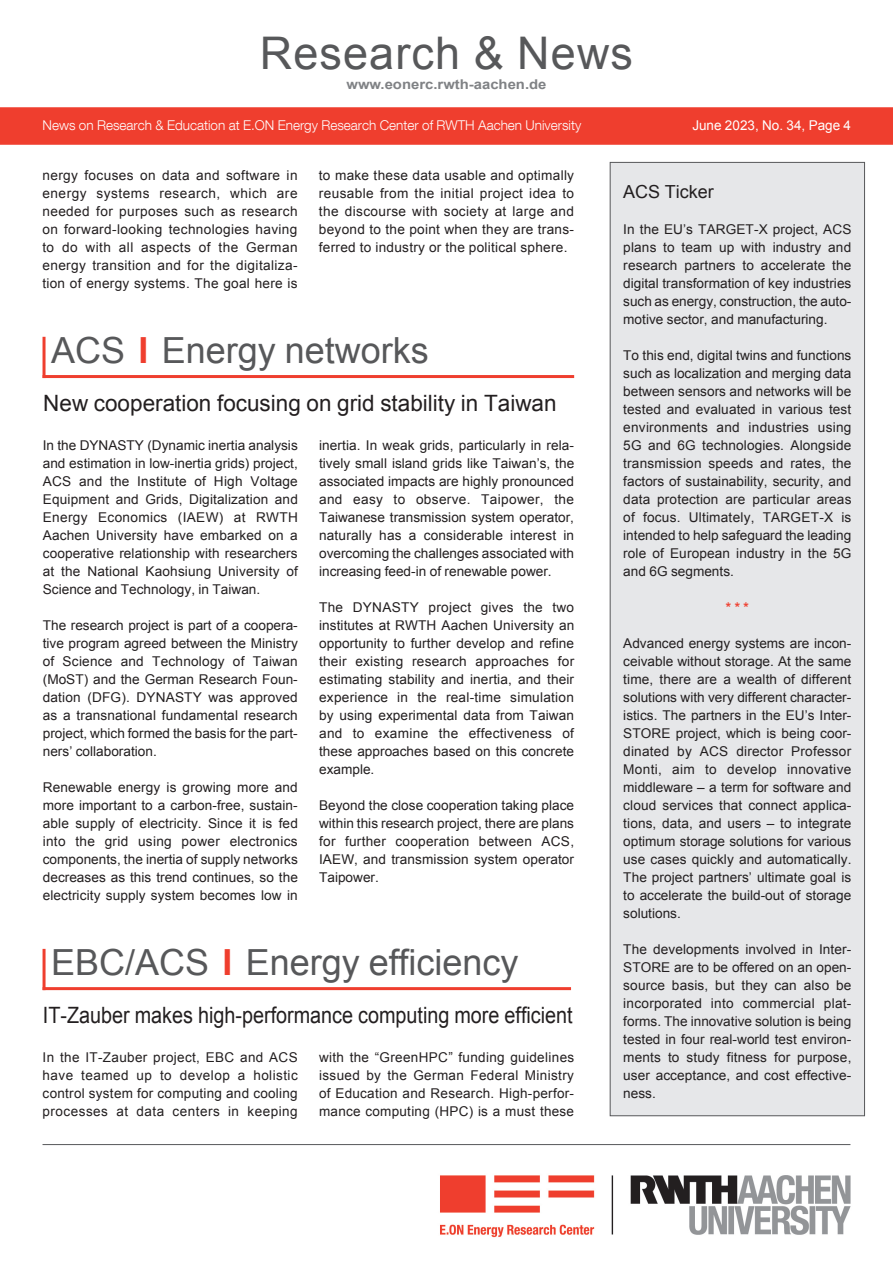
<style>
.page{position:relative;width:893px;height:1263px;background:#fff}
.page>*{position:absolute;margin:0;border:0;box-sizing:border-box;transform-origin:0 0}
.t1{font:45px "Arial";letter-spacing:.025em;color:#57585a}
.t2{font:36px "Arial";color:#57585a}
.t3{font:22.5px "Arial";color:#231f20;scale:.88 1}
.t4{font:22.5px "Arial";color:#231f20}
.t5{font:18px "Arial";color:#231f20}
.t6{font:13.5px/18px "Arial";letter-spacing:.005em;color:#231f20;text-align:justify}
.t7{font:300 13.5px "Helvetica Neue LT Com";color:#fff}
.t8{font:700 13.5px "Arial";color:#808285;scale:1.1 1}
.t9{font:13.5px "Arial";color:#fff}
.t10{font:700 13.5px "Arial";color:#ef3e2e}
.s1{font-weight:700;color:#ef3e2e}
</style>
<div class="page">
<img style="left:440px;top:1175px;width:411px;height:63px">
<div style="left:0;top:107px;width:893px;height:38px;background:#ef3e2e"></div>
<hr style="left:43px;top:1144px;width:807px;height:1px;background:#57585a">
<hr style="left:43px;top:375px;width:531px;height:3px;background:#ef3e2e">
<hr style="left:43px;top:337px;width:3px;height:41px;background:#ef3e2e">
<hr style="left:43px;top:987px;width:528px;height:3px;background:#ef3e2e">
<hr style="left:43px;top:949px;width:3px;height:41px;background:#ef3e2e">
<div style="left:610px;top:162px;width:254px;height:954px;background:#e6e7e9"></div>
<h1 class="t1" style="left:260px;top:23px;width:375px">Research &amp; News</h1>
<p class="t8" style="left:346px;top:76px;width:183px">www.eonerc.rwth-aachen.de</p>
<p class="t7" style="left:43px;top:117px;width:540px">News on Research &amp; Education at E.ON Energy Research Center of RWTH Aachen University</p>
<p class="t9" style="left:692px;top:117px;width:160px">June 2023, No. 34, Page 4</p>
<p class="t6" style="left:42px;top:166px;width:257px">nergy focuses on data and software in energy systems research, which are needed for purposes such as research on forward-looking technologies having to do with all aspects of the German energy transition and for the digitaliza&shy;tion of energy systems. The goal here is</p>
<p class="t6" style="left:319px;top:166px;width:257px">to make these data usable and optimally reusable from the initial project idea to the discourse with society at large and beyond to the point when they are trans&shy;ferred to industry or the political sphere.</p>
<h2 class="t2" style="left:51px;top:327px;width:379px">ACS <span class="s1">I</span> Energy networks</h2>
<h3 class="t4" style="left:43px;top:388px;width:515px">New cooperation focusing on grid stability in Taiwan</h3>
<p class="t6" style="left:43px;top:436px;width:257px">In the DYNASTY (Dynamic inertia analysis and estimation in low-inertia grids) project, ACS and the Institute of High Voltage Equipment and Grids, Digitalization and Energy Economics (IAEW) at RWTH Aachen University have embarked on a cooperative relationship with researchers at the National Kaohsiung University of Science and Technology, in Taiwan.</p>
<p class="t6" style="left:43px;top:616px;width:257px">The research project is part of a coopera&shy;tive program agreed between the Ministry of Science and Technology of Taiwan (MoST) and the German Research Foun&shy;dation (DFG). DYNASTY was approved as a transnational fundamental research project, which formed the basis for the part&shy;ners’ collaboration.</p>
<p class="t6" style="left:43px;top:778px;width:257px">Renewable energy is growing more and more important to a carbon-free, sustain&shy;able supply of electricity. Since it is fed into the grid using power electronics components, the inertia of supply networks decreases as this trend continues, so the electricity supply system becomes low in</p>
<p class="t6" style="left:319px;top:436px;width:257px">inertia. In weak grids, particularly in rela&shy;tively small island grids like Taiwan’s, the associated impacts are highly pronounced and easy to observe. Taipower, the Taiwanese transmission system operator, naturally has a considerable interest in overcoming the challenges associated with increasing feed-in of renewable power.</p>
<p class="t6" style="left:319px;top:598px;width:257px">The DYNASTY project gives the two institutes at RWTH Aachen University an opportunity to further develop and refine their existing research approaches for estimating stability and inertia, and their experience in the real-time simulation by using experimental data from Taiwan and to examine the effectiveness of these approaches based on this concrete example.</p>
<p class="t6" style="left:319px;top:796px;width:257px">Beyond the close cooperation taking place within this research project, there are plans for further cooperation between ACS, IAEW, and transmission system operator Taipower.</p>
<h2 class="t2" style="left:51px;top:939px;width:469px">EBC/ACS <span class="s1">I</span> Energy efficiency</h2>
<h3 class="t3" style="left:43px;top:1000px;width:604px">IT-Zauber makes high-performance computing more efficient</h3>
<p class="t6" style="left:43px;top:1048px;width:257px">In the IT-Zauber project, EBC and ACS have teamed up to develop a holistic control system for computing and cooling processes at data centers in keeping</p>
<p class="t6" style="left:319px;top:1048px;width:257px">with the “GreenHPC” funding guidelines issued by the German Federal Ministry of Education and Research. High-perfor&shy;mance computing (HPC) is a must these</p>
<h3 class="t5" style="left:623px;top:180px;width:92px">ACS Ticker</h3>
<p class="t6" style="left:623px;top:220px;width:230px">In the EU’s TARGET-X project, ACS plans to team up with industry and research partners to accelerate the digital transformation of key industries such as energy, construction, the auto&shy;motive sector, and manufacturing.</p>
<p class="t6" style="left:623px;top:346px;width:230px">To this end, digital twins and functions such as localization and merging data between sensors and networks will be tested and evaluated in various test environments and industries using 5G and 6G technologies. Alongside transmission speeds and rates, the factors of sustainability, security, and data protection are particular areas of focus. Ultimately, TARGET-X is intended to help safeguard the leading role of European industry in the 5G and 6G segments.</p>
<p class="t10" style="left:726px;top:598px;width:24px">* * *</p>
<p class="t6" style="left:623px;top:634px;width:230px">Advanced energy systems are incon&shy;ceivable without storage. At the same time, there are a wealth of different solutions with very different character&shy;istics. The partners in the EU’s Inter-STORE project, which is being coor&shy;dinated by ACS director Professor Monti, aim to develop innovative middleware – a term for software and cloud services that connect applica&shy;tions, data, and users – to integrate optimum storage solutions for various use cases quickly and automatically.<br>The project partners’ ultimate goal is to accelerate the build-out of storage solutions.</p>
<p class="t6" style="left:623px;top:940px;width:230px">The developments involved in Inter-STORE are to be offered on an open&shy;source basis, but they can also be incorporated into commercial plat&shy;forms. The innovative solution is being tested in four real-world test environ&shy;ments to study fitness for purpose, user acceptance, and cost effective&shy;ness.</p>
</div>
